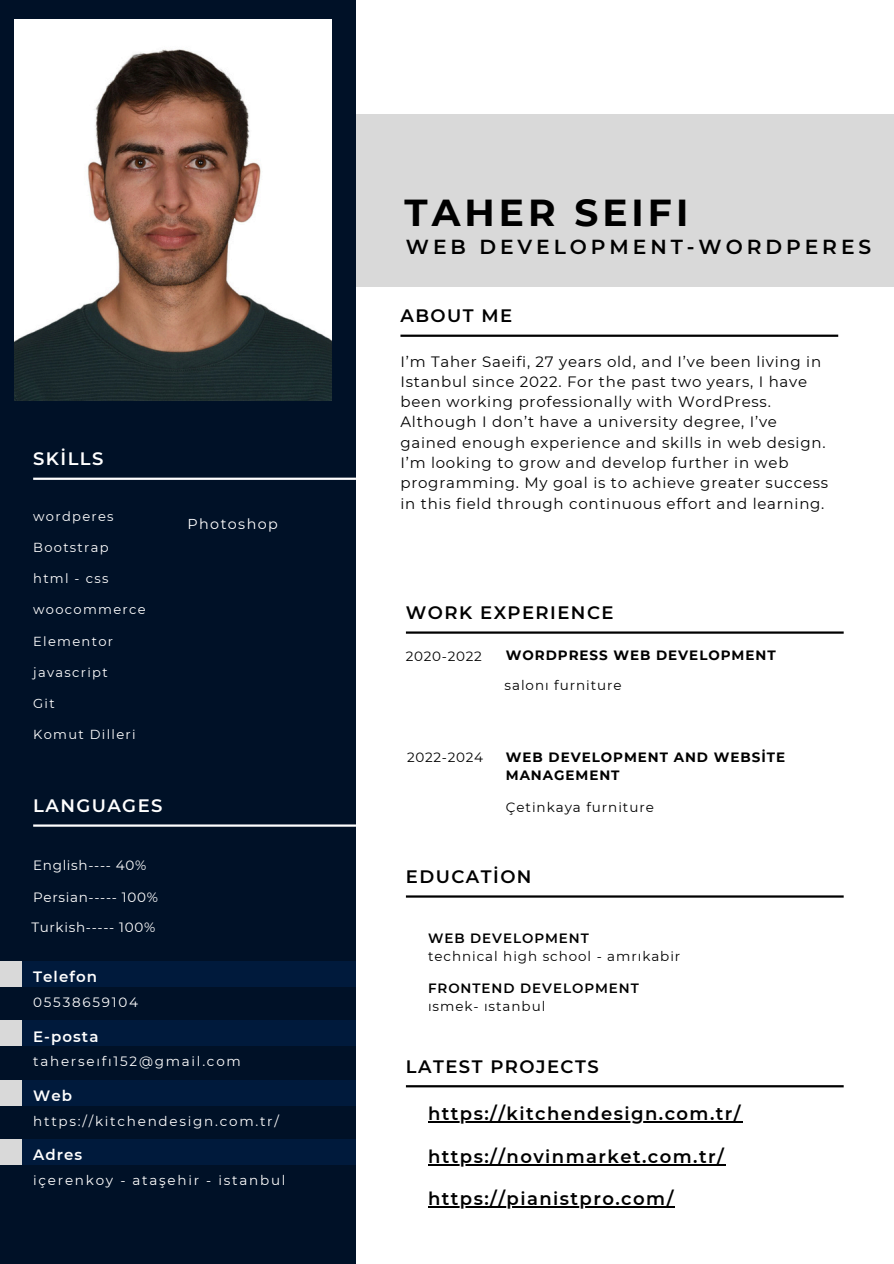
<style>
.page{position:relative;width:894px;height:1264px;background:#fff}
.page>*{position:absolute;margin:0;border:0;box-sizing:border-box;transform-origin:0 0}
.t1{font:700 37.5px "Montserrat";letter-spacing:.11em;color:#000}
.t2{font:600 20.25px "Montserrat";letter-spacing:.195em;color:#000}
.t3{font:600 18px "Montserrat";letter-spacing:.08em;color:#000}
.t4{font:600 18px "Montserrat";letter-spacing:.08em;color:#fff}
.t5{font:15px/20.2px "Montserrat";letter-spacing:.05em;color:#000}
.t6{font:600 15px "Montserrat";letter-spacing:.07em;color:#fff}
.t7{font:14.25px "Montserrat";letter-spacing:.1em;color:#fff}
.t8{font:13.5px "Montserrat";letter-spacing:.13em;color:#fff}
.t9{font:13.5px "Montserrat";letter-spacing:.07em;color:#000}
.t10{font:700 13.5px/18px "Montserrat";letter-spacing:.07em;color:#000}
.t11{font:13.5px "Montserrat";letter-spacing:.05em;color:#fff}
.t12{font:600 13.5px "Montserrat";letter-spacing:.07em;color:#000}
.t13{font:13.5px "Montserrat";letter-spacing:.05em;color:#000}
.t14{font:13.05px "Montserrat";letter-spacing:.1em;color:#fff}
</style>
<div class="page">
<div style="left:0;top:0;width:356px;height:1263px;background:#001127"></div>
<div style="left:356px;top:114px;width:537px;height:172px;background:#d9d9d9"></div>
<img style="left:15px;top:19px;width:316px;height:382px">
<hr style="left:406px;top:631px;width:437px;height:2px;background:#000">
<hr style="left:406px;top:1085px;width:437px;height:2px;background:#000">
<hr style="left:406px;top:895px;width:437px;height:2px;background:#000">
<hr style="left:33px;top:477px;width:323px;height:3px;background:#fff">
<div style="left:19px;top:1139px;width:337px;height:25px;background:#001a3c"></div>
<div style="left:19px;top:961px;width:337px;height:25px;background:#001a3c"></div>
<div style="left:19px;top:1020px;width:337px;height:25px;background:#001a3c"></div>
<div style="left:19px;top:1080px;width:337px;height:25px;background:#001a3c"></div>
<div style="left:0;top:961px;width:22px;height:25px;background:#d9d9d9"></div>
<div style="left:0;top:1020px;width:22px;height:25px;background:#d9d9d9"></div>
<div style="left:0;top:1080px;width:22px;height:25px;background:#d9d9d9"></div>
<div style="left:0;top:1139px;width:22px;height:25px;background:#d9d9d9"></div>
<hr style="left:33px;top:824px;width:323px;height:2px;background:#fff">
<hr style="left:400px;top:334px;width:438px;height:3px;background:#000">
<hr style="left:428px;top:1121px;width:314px;height:1px;background:#000">
<hr style="left:428px;top:1163px;width:297px;height:2px;background:#000">
<hr style="left:428px;top:1206px;width:246px;height:1px;background:#000">
<p class="t4" style="left:33px;top:447px;width:72px">SKİLLS</p>
<h5 class="t14" style="left:33px;top:508px;width:82px">wordperes</h5>
<h2 class="t14" style="left:33px;top:539px;width:77px">Bootstrap</h2>
<h3 class="t14" style="left:33px;top:571px;width:77px">html - css</h3>
<h6 class="t14" style="left:33px;top:602px;width:114px">woocommerce</h6>
<h3 class="t14" style="left:33px;top:633px;width:81px">Elementor</h3>
<p class="t14" style="left:33px;top:664px;width:76px">javascri pt</p>
<p class="t14" style="left:33px;top:695px;width:23px">Git</p>
<p class="t14" style="left:33px;top:726px;width:102px">Komut Di lleri</p>
<h6 class="t4" style="left:33px;top:794px;width:131px">LANGUAGES</h6>
<h1 class="t11" style="left:33px;top:856px;width:115px">English---- 40%</h1>
<p class="t11" style="left:33px;top:888px;width:126px">Persian----- 100%</p>
<p class="t11" style="left:31px;top:919px;width:125px">Turkish----- 100%</p>
<h6 class="t6" style="left:33px;top:967px;width:65px">Telefon</h6>
<h5 class="t8" style="left:33px;top:994px;width:106px">05538659104</h5>
<h5 class="t6" style="left:33px;top:1027px;width:67px">E-posta</h5>
<h6 class="t7" style="left:187px;top:515px;width:92px">Photoshop</h6>
<h5 class="t8" style="left:33px;top:1053px;width:209px">taherseıfı152@gmai l.com</h5>
<h6 class="t6" style="left:33px;top:1086px;width:40px">Web</h6>
<h6 class="t8" style="left:33px;top:1112px;width:247px">https://ki tchendesign.com.tr/</h6>
<h6 class="t6" style="left:33px;top:1145px;width:51px">Adres</h6>
<h6 class="t8" style="left:33px;top:1171px;width:254px">içerenkoy - ataşehi r - i stanbul</h6>
<p class="t1" style="left:404px;top:189px;width:285px">TAHER SEIFI</p>
<h6 class="t2" style="left:406px;top:234px;width:466px">WEB DEVELOPMENT-WORDPERES</h6>
<p class="t3" style="left:400px;top:304px;width:113px">ABOUT ME</p>
<p class="t5" style="left:400px;top:351px;width:429px">I’m Taher Saeifi, 27 years old, and I’ve been livi ng i n Istanbul si nce 2022. For the past two years, I have been worki ng professionally with WordPress.<br>Although I don’t have a university degree, I’ve<br>gai ned enough experience and ski lls i n web design.<br>I’m looki ng to grow and develop further i n web programmi ng. My goal is to achieve greater success i n this field through conti nuous effort and learni ng.</p>
<p class="t3" style="left:406px;top:601px;width:209px">WORK EXPERIENCE</p>
<p class="t13" style="left:406px;top:648px;width:77px">2020-2022</p>
<p class="t9" style="left:504px;top:676px;width:119px">salonı furniture</p>
<h3 class="t10" style="left:505px;top:645px;width:271px">WORDPRESS WEB DEVELOPMENT</h3>
<p class="t13" style="left:407px;top:749px;width:77px">2022-2024</p>
<p class="t10" style="left:505px;top:748px;width:281px">WEB DEVELOPMENT AND WEBSİTE<br>MANAGEMENT</p>
<p class="t9" style="left:505px;top:798px;width:150px">Çeti nkaya furniture</p>
<p class="t3" style="left:406px;top:865px;width:127px">EDUCATİON</p>
<p class="t12" style="left:428px;top:930px;width:162px">WEB DEVELOPMENT</p>
<p class="t9" style="left:428px;top:948px;width:254px">technical high school - amrıkabir</p>
<p class="t12" style="left:428px;top:980px;width:212px">FRONTEND DEVELOPMENT</p>
<h3 class="t9" style="left:428px;top:998px;width:119px">ısmek- ıstanbul</h3>
<p class="t3" style="left:406px;top:1055px;width:194px">LATEST PROJECTS</p>
<h4 class="t3" style="left:428px;top:1102px;width:314px">https://kitchendesign.com.tr/</h4>
<h4 class="t3" style="left:428px;top:1145px;width:297px">https://novinmarket.com.tr/</h4>
<h4 class="t3" style="left:428px;top:1187px;width:247px">https://pianistpro.com/</h4>
</div>
